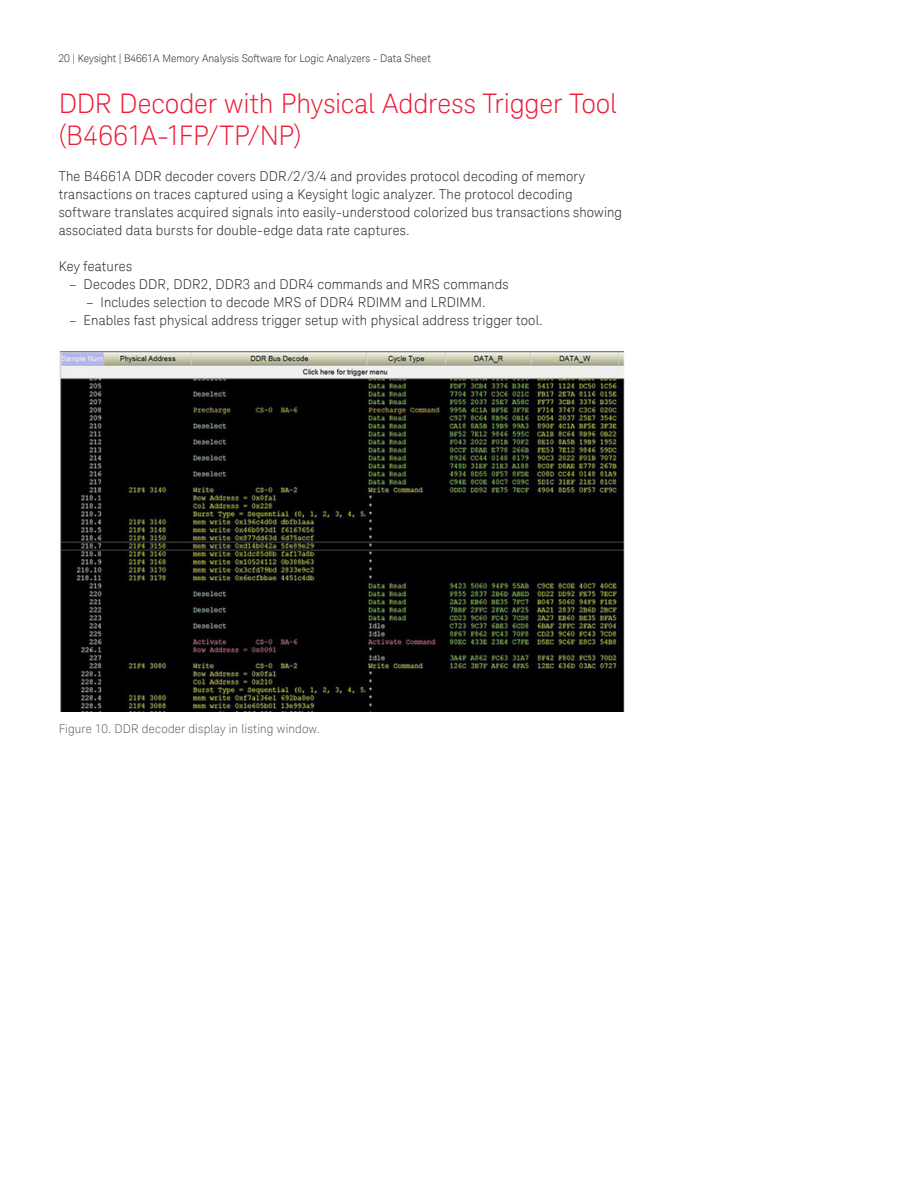
<style>
.page{position:relative;width:918px;height:1188px;background:#fff}
.page>*{position:absolute;margin:0;border:0;box-sizing:border-box;transform-origin:0 0}
.t1{font:300 27px/31.5px "Keysight Sans";letter-spacing:-.005em;color:#ed1a36}
.t2{font:300 13.5px/18px "Keysight Sans";letter-spacing:.01em;color:#231f20}
.t3{font:300 12px "Keysight Sans";letter-spacing:.01em;color:#57585a}
.t4{font:300 10.5px "Keysight Sans";color:#231f20}
</style>
<div class="page">
<img style="left:59px;top:352px;width:566px;height:359px">
<p class="t4" style="left:59px;top:52px;width:374px">20 | Keysight | B4661A Memory Analysis Software for Logic Analyzers - Data Sheet</p>
<h1 class="t1" style="left:59px;top:88px;width:560px">DDR Decoder with Physical Address Trigger Tool (B4661A-1FP/TP/NP)</h1>
<p class="t2" style="left:59px;top:167px;width:565px">The B4661A DDR decoder covers DDR/2/3/4 and provides protocol decoding of memory transactions on traces captured using a Keysight logic analyzer. The protocol decoding software translates acquired signals into easily-understood colorized bus transactions showing associated data bursts for double-edge data rate captures.</p>
<p class="t2" style="left:59px;top:257px;width:75px">Key features</p>
<p class="t2" style="left:69px;top:275px;width:441px">– Decodes DDR, DDR2, DDR3 and DDR4 commands and MRS commands</p>
<p class="t2" style="left:86px;top:293px;width:401px">– Includes selection to decode MRS of DDR4 RDIMM and LRDIMM.</p>
<p class="t2" style="left:69px;top:311px;width:475px">– Enables fast physical address trigger setup with physical address trigger tool.</p>
<p class="t3" style="left:59px;top:721px;width:263px">Figure 10. DDR decoder display in listing window.</p>
</div>
